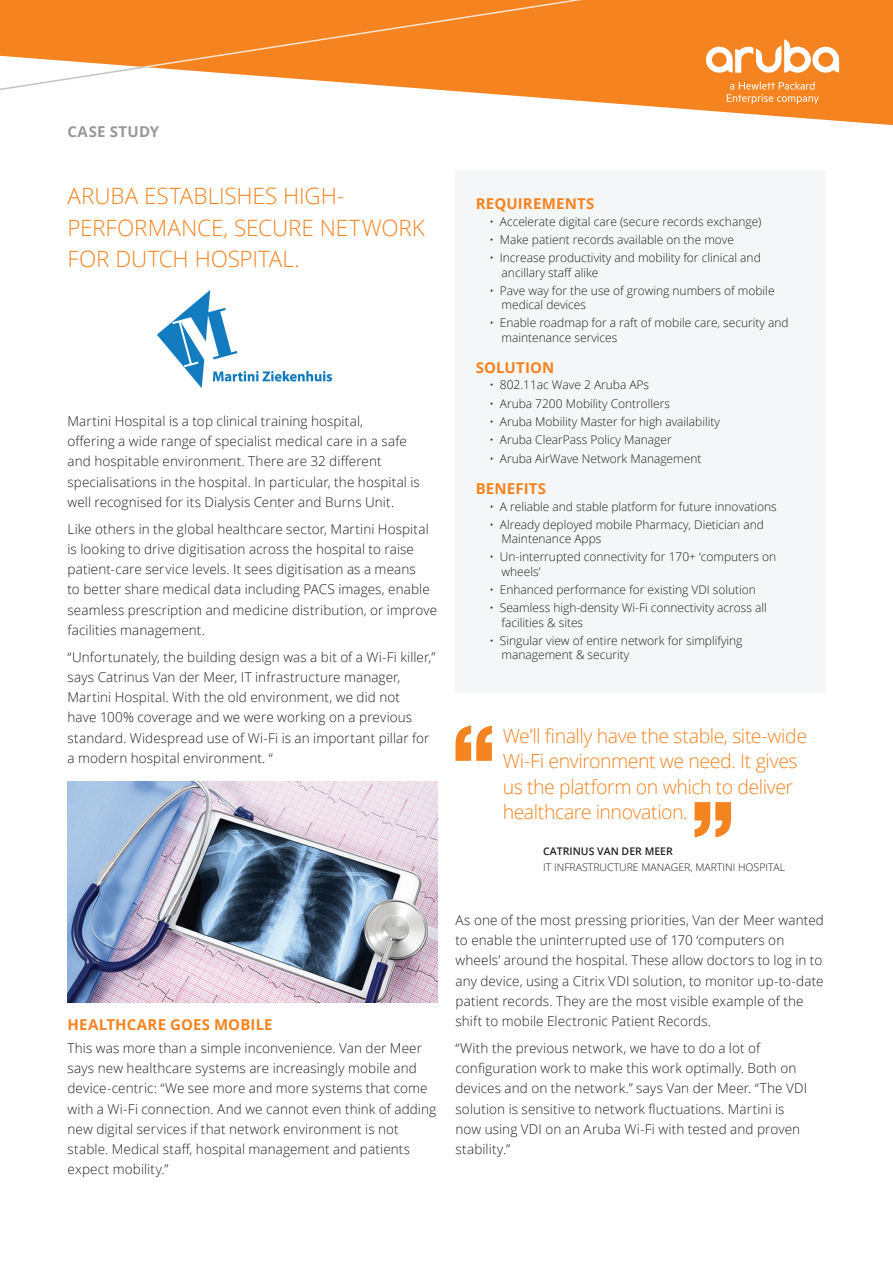
<style>
.page{position:relative;width:893px;height:1263px;background:#fff}
.page>*{position:absolute;margin:0;border:0;box-sizing:border-box;transform-origin:0 0}
.t1{font:300 22.5px/31.5px "Open Sans";letter-spacing:-.005em;color:#f58320}
.t2{font:300 19.5px/25.5px "Open Sans";letter-spacing:-.025em;color:#f58320}
.t3{font:700 15px "Open Sans";letter-spacing:.01em;color:#f58320}
.t4{font:700 15px "Open Sans";letter-spacing:.02em;color:#999899}
.t5{font:300 13.5px/20.2px "Open Sans";letter-spacing:.01em;color:#231f20}
.t6{font:300 12px/14.1px "Open Sans";color:#231f20}
.t7{font:300 10.5px "Open Sans";color:#231f20}
.t8{font:600 10.5px "Open Sans";color:#231f20}
</style>
<div class="page">
<svg style="left:0;top:0;width:893px;height:126px;fill:#f58320"></svg>
<svg style="left:706px;top:39px;width:133px;height:65px"></svg>
<div style="left:455px;top:171px;width:370px;height:522px;background:#f4f6f7"></div>
<svg style="left:455px;top:725px;width:37px;height:36px"></svg>
<svg style="left:695px;top:802px;width:36px;height:35px"></svg>
<img style="left:68px;top:781px;width:369px;height:221px">
<img style="left:158px;top:290px;width:173px;height:97px">
<p class="t4" style="left:68px;top:121px;width:93px">CASE STUDY</p>
<h1 class="t1" style="left:68px;top:180px;width:359px">ARUBA ESTABLISHES HIGH-<br>PERFORMANCE, SECURE NETWORK<br>FOR DUTCH HOSPITAL.</h1>
<p class="t3" style="left:476px;top:193px;width:120px">REQUIREMENTS</p>
<p class="t6" style="left:489px;top:214px;width:274px">• Accelerate digital care (secure records exchange)</p>
<p class="t6" style="left:489px;top:232px;width:246px">• Make patient records available on the move</p>
<p class="t6" style="left:502px;top:251px;width:261px;text-indent:-12px">• Increase productivity and mobility for clinical and ancillary staff alike</p>
<p class="t6" style="left:502px;top:283px;width:274px;text-indent:-12px">• Pave way for the use of growing numbers of mobile medical devices</p>
<p class="t6" style="left:502px;top:316px;width:288px;text-indent:-12px">• Enable roadmap for a raft of mobile care, security and maintenance services</p>
<p class="t3" style="left:476px;top:357px;width:80px">SOLUTION</p>
<p class="t6" style="left:489px;top:377px;width:161px">• 802.11ac Wave 2 Aruba APs</p>
<p class="t6" style="left:489px;top:396px;width:182px">• Aruba 7200 Mobility Controllers</p>
<p class="t6" style="left:489px;top:414px;width:232px">• Aruba Mobility Master for high availability</p>
<p class="t6" style="left:489px;top:433px;width:184px">• Aruba ClearPass Policy Manager</p>
<p class="t6" style="left:489px;top:451px;width:214px">• Aruba AirWave Network Management</p>
<p class="t3" style="left:476px;top:478px;width:72px">BENEFITS</p>
<p class="t6" style="left:489px;top:499px;width:289px">• A reliable and stable platform for future innovations</p>
<p class="t6" style="left:502px;top:517px;width:264px;text-indent:-12px">• Already deployed mobile Pharmacy, Dietician and<br>Maintenance Apps</p>
<p class="t6" style="left:502px;top:550px;width:276px;text-indent:-12px">• Un-interrupted connectivity for 170+ ‘computers on wheels’</p>
<p class="t6" style="left:489px;top:582px;width:268px">• Enhanced performance for existing VDI solution</p>
<p class="t6" style="left:502px;top:601px;width:267px;text-indent:-12px">• Seamless high-density Wi-Fi connectivity across all facilities &amp; sites</p>
<p class="t6" style="left:502px;top:633px;width:242px;text-indent:-12px">• Singular view of entire network for simplifying management &amp; security</p>
<p class="t5" style="left:68px;top:410px;width:354px">Martini Hospital is a top clinical training hospital,<br>offering a wide range of specialist medical care in a safe and hospitable environment. There are 32 different specialisations in the hospital. In particular, the hospital is well recognised for its Dialysis Center and Burns Unit.</p>
<p class="t5" style="left:68px;top:518px;width:371px">Like others in the global healthcare sector, Martini Hospital is looking to drive digitisation across the hospital to raise patient-care service levels. It sees digitisation as a means<br>to better share medical data including PACS images, enable seamless prescription and medicine distribution, or improve facilities management.</p>
<p class="t5" style="left:68px;top:646px;width:370px">“Unfortunately, the building design was a bit of a Wi-Fi killer,” says Catrinus Van der Meer, IT infrastructure manager, Martini Hospital. With the old environment, we did not<br>have 100% coverage and we were working on a previous standard. Widespread use of Wi-Fi is an important pillar for a modern hospital environment. “</p>
<h2 class="t2" style="left:503px;top:722px;width:306px">We’ll finally have the stable, site-wide Wi-Fi environment we need. It gives us the platform on which to deliver healthcare innovation.</h2>
<p class="t8" style="left:543px;top:844px;width:131px">CATRINUS VAN DER MEER</p>
<p class="t7" style="left:543px;top:860px;width:244px">IT INFRASTRUCTURE MANAGER, MARTINI HOSPITAL</p>
<p class="t3" style="left:68px;top:1014px;width:207px">HEALTHCARE GOES MOBILE</p>
<p class="t5" style="left:68px;top:1037px;width:370px">This was more than a simple inconvenience. Van der Meer says new healthcare systems are increasingly mobile and device-centric: “We see more and more systems that come with a Wi-Fi connection. And we cannot even think of adding new digital services if that network environment is not stable. Medical staff, hospital management and patients expect mobility.”</p>
<p class="t5" style="left:455px;top:909px;width:370px">As one of the most pressing priorities, Van der Meer wanted to enable the uninterrupted use of 170 ‘computers on wheels’ around the hospital. These allow doctors to log in to any device, using a Citrix VDI solution, to monitor up-to-date patient records. They are the most visible example of the shift to mobile Electronic Patient Records.</p>
<p class="t5" style="left:455px;top:1037px;width:353px">“With the previous network, we have to do a lot of configuration work to make this work optimally. Both on devices and on the network.” says Van der Meer. “The VDI solution is sensitive to network fluctuations. Martini is now using VDI on an Aruba Wi-Fi with tested and proven stability.”</p>
</div>
